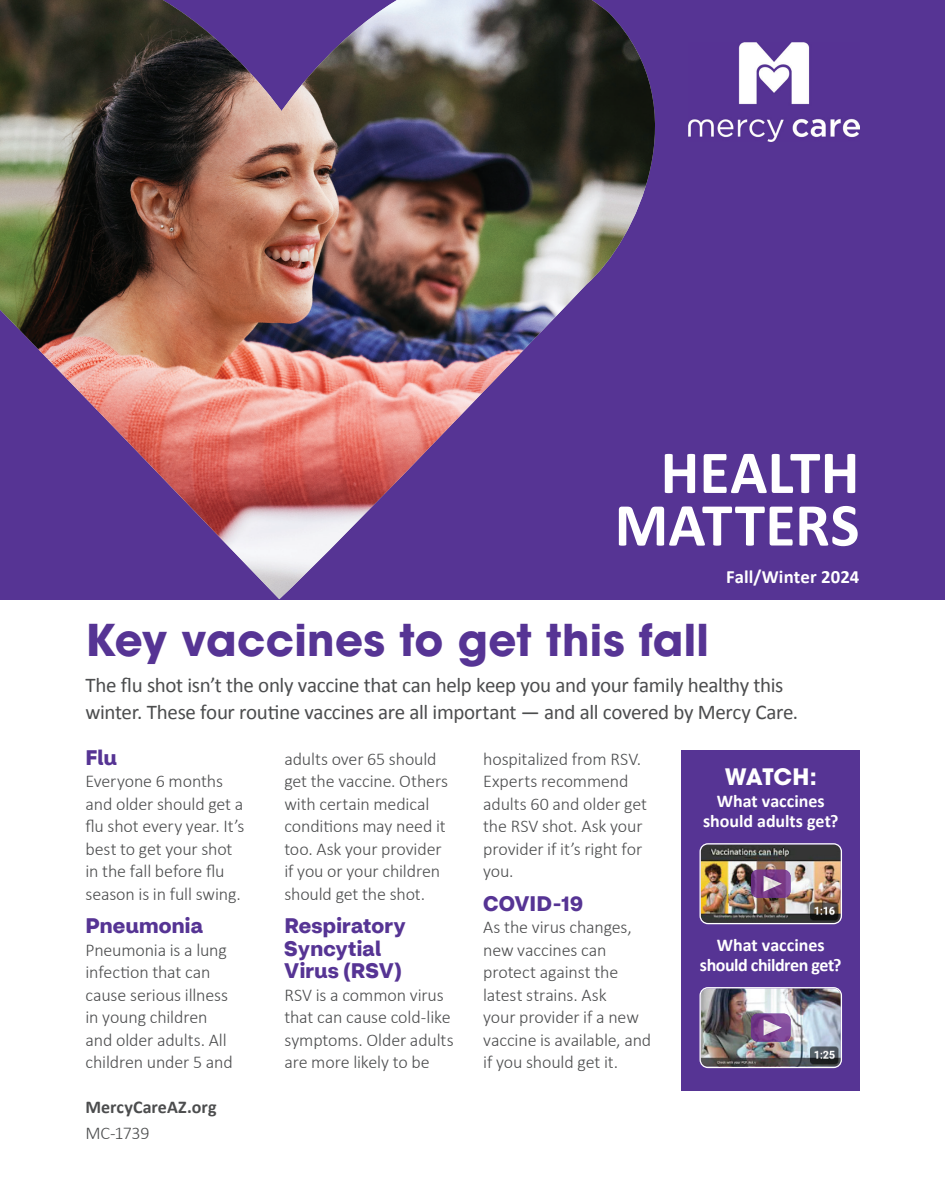
<style>
.page{position:relative;width:945px;height:1202px;background:#fff}
.page>*{position:absolute;margin:0;border:0;box-sizing:border-box;transform-origin:0 0}
.t1{font:700 61.5px/52.5px "Calibri";color:#fff;text-align:right}
.t2{font:700 43.5px "ITC Avant Garde Pro";letter-spacing:.005em;color:#563494}
.t3{font:700 22.5px "ITC Avant Garde Pro";letter-spacing:-.01em;color:#fff}
.t4{font:21px/27px "Calibri";letter-spacing:-.02em;color:#4c4d4e}
.t5{font:700 21px/22.5px "CVS Health Sans";letter-spacing:.01em;color:#563494}
.t6{font:700 18.75px "Calibri";letter-spacing:.005em;color:#fff}
.t7{font:300 18px/22.5px "Calibri";letter-spacing:-.01em;color:#4c4d4e}
.t8{font:700 18px/19.5px "Calibri";letter-spacing:-.025em;color:#fff;text-align:center}
.t9{font:700 18px/19.5px "Calibri";letter-spacing:-.005em;color:#fff;text-align:center}
.t10{font:700 18px "Calibri";color:#4c4d4e}
</style>
<div class="page">
<div style="left:0;top:0;width:945px;height:599px;background:#563494"></div>
<img style="left:700px;top:42px;width:160px;height:99px">
<img style="left:0;top:0;width:655px;height:599px">
<div style="left:682px;top:750px;width:178px;height:340px;background:#563494"></div>
<img style="left:700px;top:843px;width:142px;height:81px">
<img style="left:700px;top:987px;width:142px;height:81px">
<img style="left:751px;top:869px;width:40px;height:28px">
<img style="left:764px;top:875px;width:18px;height:16px">
<img style="left:751px;top:1013px;width:40px;height:28px">
<img style="left:764px;top:1019px;width:18px;height:16px">
<h1 class="t1" style="left:615px;top:443px;width:246px">HEALTH<br>MATTERS</h1>
<h1 class="t6" style="left:726px;top:565px;width:135px">Fall/Winter 2024</h1>
<h2 class="t2" style="left:86px;top:611px;width:625px">Key vaccines to get this fall</h2>
<p class="t4" style="left:86px;top:672px;width:714px">The flu shot isn’t the only vaccine that can help keep you and your family healthy this winter. These four routine vaccines are all important — and all covered by Mercy Care.</p>
<h3 class="t5" style="left:86px;top:746px;width:33px">Flu</h3>
<p class="t7" style="left:86px;top:769px;width:160px">Everyone 6 months and older should get a flu shot every year. It’s best to get your shot in the fall before flu season is in full swing.</p>
<h3 class="t5" style="left:86px;top:914px;width:119px">Pneumonia</h3>
<p class="t7" style="left:86px;top:938px;width:149px">Pneumonia is a lung infection that can cause serious illness in young children and older adults. All children under 5 and</p>
<p class="t7" style="left:483px;top:747px;width:165px">hospitalized from RSV.<br>Experts recommend adults 60 and older get the RSV shot. Ask your provider if it’s right for you.</p>
<h3 class="t5" style="left:483px;top:892px;width:101px">COVID-19</h3>
<p class="t7" style="left:483px;top:916px;width:170px">As the virus changes, new vaccines can protect against the latest strains. Ask<br>your provider if a new vaccine is available, and if you should get it.</p>
<p class="t7" style="left:284px;top:747px;width:165px">adults over 65 should get the vaccine. Others with certain medical conditions may need it too. Ask your provider if you or your children should get the shot.</p>
<h3 class="t5" style="left:284px;top:914px;width:123px">Respiratory<br>Syncytial<br>Virus (RSV)</h3>
<p class="t7" style="left:284px;top:983px;width:171px">RSV is a common virus that can cause cold-like symptoms. Older adults are more likely to be</p>
<p class="t3" style="left:725px;top:761px;width:94px">WATCH:</p>
<p class="t9" style="left:703px;top:790px;width:137px">What vaccines should adults get?</p>
<p class="t8" style="left:700px;top:934px;width:143px">What vaccines should children get?</p>
<p class="t10" style="left:86px;top:1096px;width:133px">MercyCareAZ.org</p>
<p class="t7" style="left:86px;top:1121px;width:66px">MC-1739</p>
</div>
